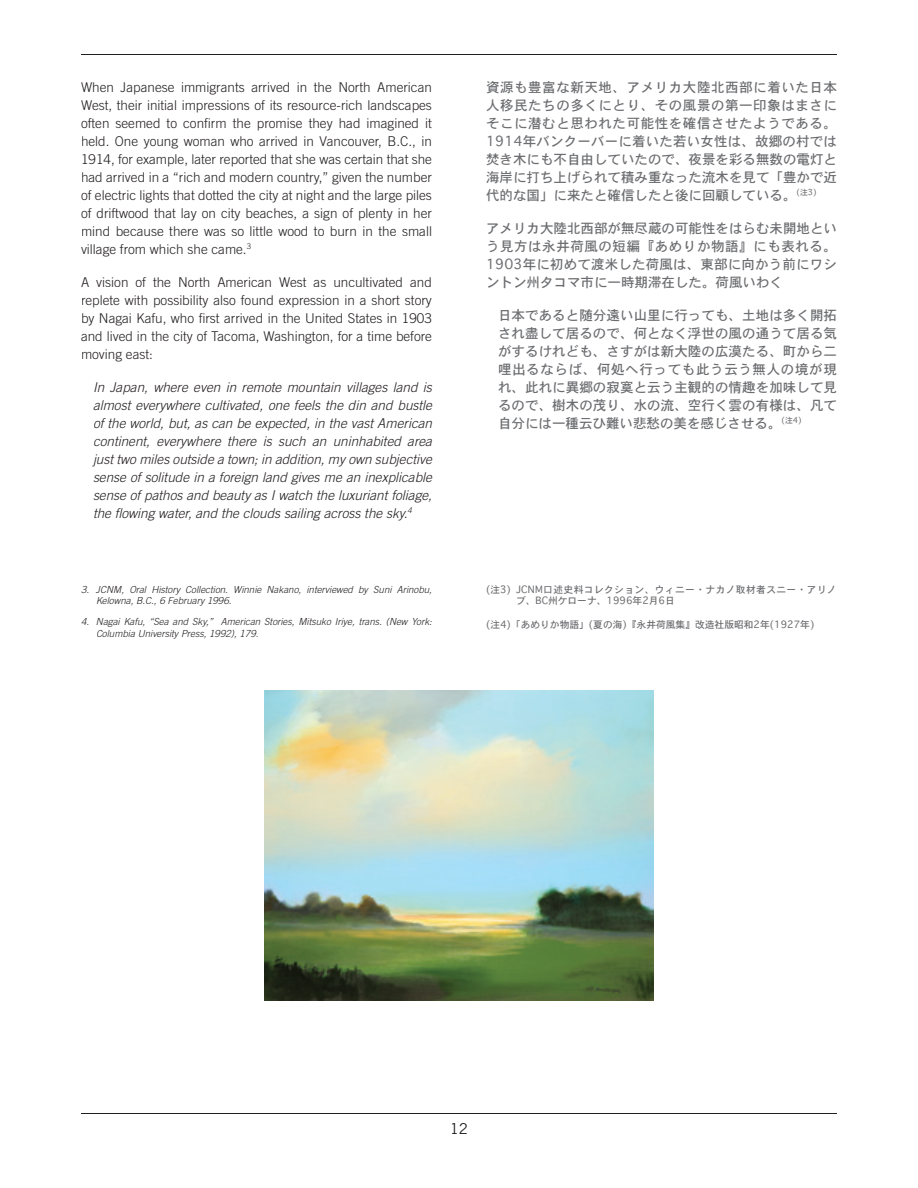
<style>
.page{position:relative;width:918px;height:1188px;background:#fff}
.page>*{position:absolute;margin:0;border:0;box-sizing:border-box;transform-origin:0 0}
.t1{font:15px "Trade Gothic";color:#231f20}
.t2{font:300 13.5px/18px "Trade Gothic";color:#231f20;text-align:justify}
.t3{font:13.5px/18px "Osaka";color:#6c6d70;text-align:justify}
.t4{font:italic 300 13.5px/18px "Trade Gothic";color:#231f20;text-align:justify}
.t5{font:italic 300 9.75px/11.7px "Trade Gothic";color:#231f20}
.t6{font:9.75px/11.7px "Osaka";letter-spacing:.04em;color:#6c6d70}
.t7{font:9.75px "Osaka";color:#6c6d70}
</style>
<div class="page">
<hr style="left:81px;top:54px;width:756px;height:1px;background:#231f20">
<hr style="left:81px;top:1113px;width:756px;height:1px;background:#231f20">
<img style="left:264px;top:690px;width:390px;height:310px">
<p class="t2" style="left:81px;top:78px;width:353px">When Japanese immigrants arrived in the North American West, their initial impressions of its resource-rich landscapes often seemed to confirm the promise they had imagined it held. One young woman who arrived in Vancouver, B.C., in 1914, for example, later reported that she was certain that she had arrived in a “rich and modern country,” given the number of electric lights that dotted the city at night and the large piles of driftwood that lay on city beaches, a sign of plenty in her mind because there was so little wood to burn in the small village from which she came.<sup>3</sup></p>
<p class="t2" style="left:81px;top:273px;width:353px">A vision of the North American West as uncultivated and replete with possibility also found expression in a short story by Nagai Kafu, who first arrived in the United States in 1903 and lived in the city of Tacoma, Washington, for a time before moving east:</p>
<p class="t4" style="left:93px;top:378px;width:341px">In Japan, where even in remote mountain villages land is almost everywhere cultivated, one feels the din and bustle of the world, but, as can be expected, in the vast American continent, everywhere there is such an uninhabited area just two miles outside a town; in addition, my own subjective sense of solitude in a foreign land gives me an inexplicable sense of pathos and beauty as I watch the luxuriant foliage, the flowing water, and the clouds sailing across the sky.<sup>4</sup></p>
<p class="t5" style="left:96px;top:583px;width:338px;text-indent:-15px">3. JCNM, Oral History Collection. Winnie Nakano, interviewed by Suni Arinobu,<br>Kelowna, B.C., 6 February 1996.</p>
<p class="t5" style="left:96px;top:616px;width:337px;text-indent:-15px">4. Nagai Kafu, “Sea and Sky,” American Stories, Mitsuko Iriye, trans. (New York:<br>Columbia University Press, 1992), 179.</p>
<p class="t3" style="left:486px;top:77px;width:353px">資源も豊富な新天地、アメリカ大陸北西部に着いた日本人移民たちの多くにとり、その風景の第一印象はまさにそこに潜むと思われた可能性を確信させたようである。1914年バンクーバーに着いた若い女性は、故郷の村では焚き木にも不自由していたので、夜景を彩る無数の電灯と海岸に打ち上げられて積み重なった流木を見て「豊かで近代的な国」に来たと確信したと後に回顧している。<sup>(注3)</sup></p>
<p class="t3" style="left:486px;top:218px;width:353px">アメリカ大陸北西部が無尽蔵の可能性をはらむ未開地という見方は永井荷風の短編『あめりか物語』にも表れる。1903年に初めて渡米した荷風は、東部に向かう前にワシントン州タコマ市に一時期滞在した。荷風いわく</p>
<p class="t3" style="left:498px;top:305px;width:341px">日本であると随分遠い山里に行っても、土地は多く開拓され盡して居るので、何となく浮世の風の通うて居る気がするけれども、さすがは新大陸の広漠たる、町から二哩出るならば、何処へ行っても此う云う無人の境が現れ、此れに異郷の寂寞と云う主観的の情趣を加味して見るので、樹木の茂り、水の流、空行く雲の有様は、凡て自分には一種云ひ難い悲愁の美を感じさせる。<sup>(注4)</sup></p>
<p class="t6" style="left:516px;top:583px;width:322px;text-indent:-30px">(注3) JCNM口述史料コレクション、ウィニー・ナカノ取材者スニー・アリノブ、BC州ケローナ、1996年2月6日</p>
<p class="t7" style="left:486px;top:618px;width:330px">(注4)「あめりか物語」(夏の海)『永井荷風集』改造社版昭和2年(1927年)</p>
<p class="t1" style="left:450px;top:1119px;width:20px">12</p>
</div>
